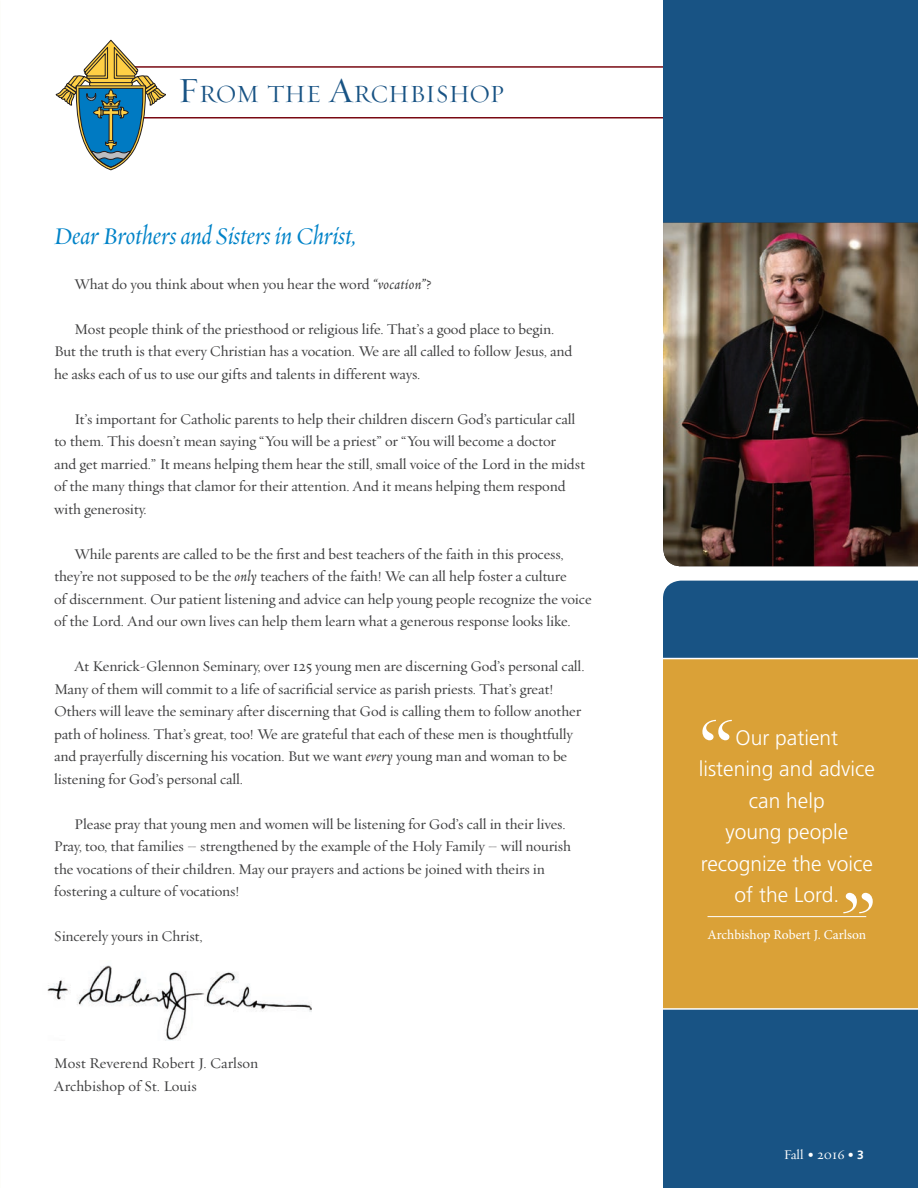
<style>
.page{position:relative;width:918px;height:1188px;background:#fff}
.page>*{position:absolute;margin:0;border:0;box-sizing:border-box;transform-origin:0 0}
.t1{font:108px "Requiem Display HTF Roman";color:#fff}
.t2{font:27px "Requiem Display HTF Italic";color:#0083c8}
.t3{font:25.2px "Requiem Display HTF Roman";color:#185384}
.t4{font:300 21px/31.5px "Frutiger";color:#fff;text-align:center}
.t5{font:15px/22.5px "Requiem Text HTF Roman";letter-spacing:-.01em;color:#3e3e3f}
.t6{font:13.5px "Minion Pro";letter-spacing:-.005em;color:#fff}
.t7{font:13.5px "Requiem Text HTF Roman";color:#fff}
.s1{font-size:36px}
.s2{font-family:"Requiem Text HTF Italic"}
.s3{font-family:"Frutiger";font-weight:700;font-size:12px}
</style>
<div class="page">
<hr style="left:105px;top:66px;width:567px;height:2px;background:#790912">
<hr style="left:105px;top:117px;width:567px;height:1px;background:#790912">
<div style="left:663px;top:581px;width:255px;height:607px;background:#185384"></div>
<div style="left:663px;top:0;width:255px;height:225px;background:#185384"></div>
<div style="left:663px;top:658px;width:255px;height:352px;background:#daa137"></div>
<svg style="left:56px;top:39px;width:110px;height:131px"></svg>
<hr style="left:708px;top:916px;width:158px;height:1px;background:#fff">
<img style="left:663px;top:223px;width:255px;height:344px">
<img style="left:47px;top:965px;width:264px;height:76px">
<h3 class="t3" style="left:178px;top:79px;width:328px"><span class="s1">F</span>ROM THE <span class="s1">A</span>RCHBISHOP</h3>
<h2 class="t2" style="left:54px;top:223px;width:304px">Dear Brothers and Sisters in Christ,</h2>
<p class="t5" style="left:74px;top:273px;width:359px">What do you think about when you hear the word <span class="s2">“vocation”</span>?</p>
<p class="t5" style="left:54px;top:318px;width:520px;text-indent:20px">Most people think of the priesthood or religious life. That’s a good place to begin.<br>But the truth is that every Christian has a vocation. We are all called to follow Jesus, and he asks each of us to use our gifts and talents in different ways.</p>
<p class="t5" style="left:54px;top:408px;width:533px;text-indent:20px">It’s important for Catholic parents to help their children discern God’s particular call to them. This doesn’t mean saying “You will be a priest” or “You will become a doctor<br>and get married.” It means helping them hear the still, small voice of the Lord in the midst of the many things that clamor for their attention. And it means helping them respond with generosity.</p>
<p class="t5" style="left:54px;top:543px;width:539px;text-indent:20px">While parents are called to be the first and best teachers of the faith in this process, they’re not supposed to be the <span class="s2">only</span> teachers of the faith! We can all help foster a culture<br>of discernment. Our patient listening and advice can help young people recognize the voice of the Lord. And our own lives can help them learn what a generous response looks like.</p>
<p class="t5" style="left:54px;top:656px;width:532px;text-indent:20px">At Kenrick-Glennon Seminary, over 125 young men are discerning God’s personal call.<br>Many of them will commit to a life of sacrificial service as parish priests. That’s great!<br>Others will leave the seminary after discerning that God is calling them to follow another path of holiness. That’s great, too! We are grateful that each of these men is thoughtfully and prayerfully discerning his vocation. But we want <span class="s2">every</span> young man and woman to be listening for God’s personal call.</p>
<p class="t5" style="left:54px;top:813px;width:519px;text-indent:20px">Please pray that young men and women will be listening for God’s call in their lives.<br>Pray, too, that families – strengthened by the example of the Holy Family – will nourish the vocations of their children. May our prayers and actions be joined with theirs in fostering a culture of vocations!</p>
<p class="t5" style="left:54px;top:926px;width:150px">Sincerely yours in Christ,</p>
<p class="t5" style="left:54px;top:1052px;width:206px">Most Reverend Robert J. Carlson<br>Archbishop of St. Louis</p>
<h1 class="t1" style="left:699px;top:692px;width:38px">“</h1>
<h3 class="t4" style="left:699px;top:722px;width:178px">Our patient listening and advice can help<br>young people recognize the voice of the Lord.</h3>
<p class="t6" style="left:708px;top:925px;width:160px">Archbishop Robert J. Carlson</p>
<h1 class="t1" style="left:840px;top:865px;width:38px">”</h1>
<p class="t7" style="left:784px;top:1147px;width:82px">Fall <span class="s3">•</span> 2016 <span class="s3">• 3</span></p>
</div>
